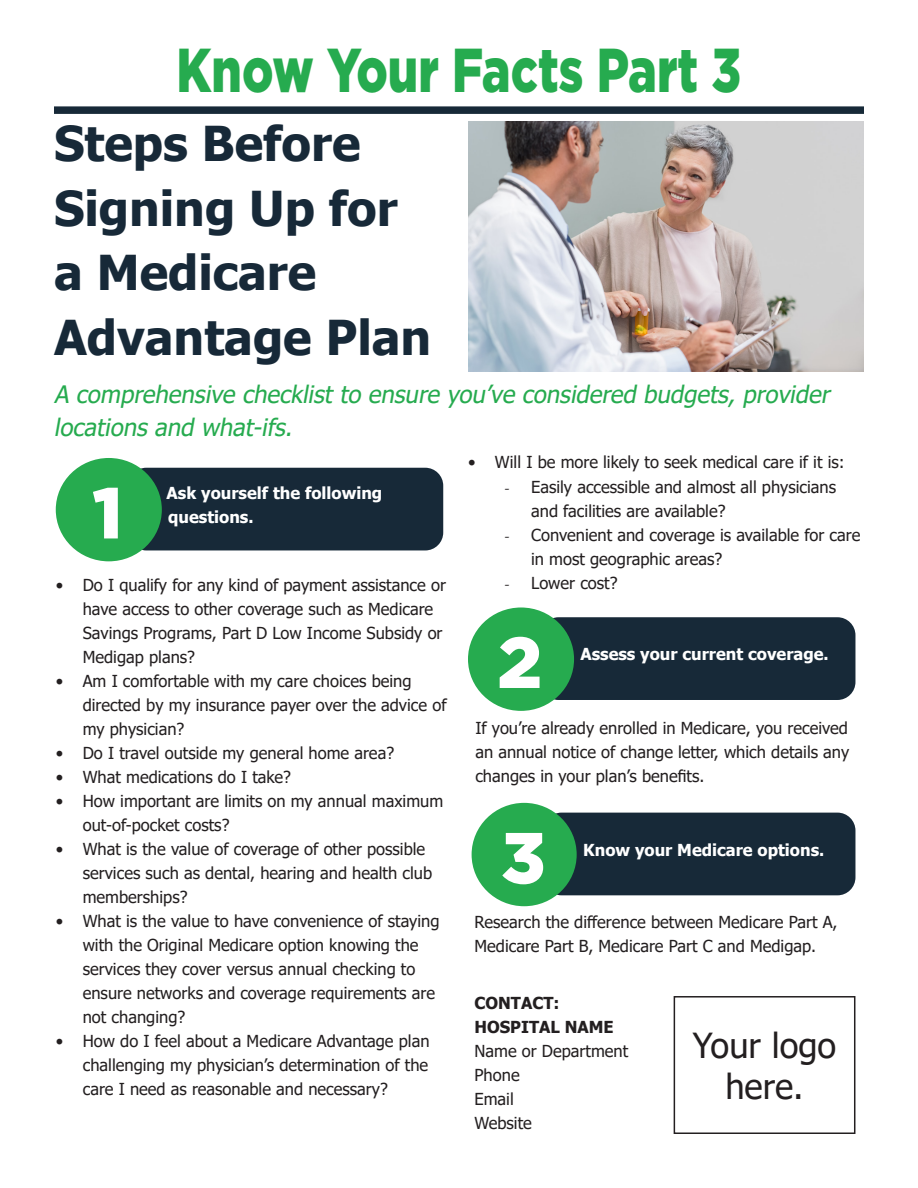
<style>
.page{position:relative;width:918px;height:1188px;background:#fff}
.page>*{position:absolute;margin:0;border:0;box-sizing:border-box;transform-origin:0 0}
.t1{font:900 72px "Gotham";color:#fff}
.t2{font:900 61.95px "Gotham";color:#26ab4f;scale:.78 1}
.t3{font:700 48px/64.5px "Tahoma";color:#172938}
.t4{font:34.5px/41.4px "Tahoma";color:#231f20;text-align:center}
.t5{font:italic 24px/33px "Tahoma";color:#26ab4f}
.t6{font:16.5px/24px "Tahoma";color:#231f20}
.t7{font:700 16.5px/24px "Tahoma";color:#fff}
.t8{font:700 16.5px/24px "Tahoma";color:#231f20}
.s1{font-family:"Minion Pro"}
</style>
<div class="page">
<div style="left:54px;top:106px;width:810px;height:8px;background:#172938"></div>
<img style="left:468px;top:122px;width:396px;height:250px">
<div style="left:128px;top:468px;width:315px;height:82px;background:#172938;border-radius:18px"></div>
<div style="left:56px;top:458px;width:106px;height:103px;background:#26ab4f;border-radius:50%"></div>
<div style="left:541px;top:617px;width:314px;height:83px;background:#172938;border-radius:18px"></div>
<div style="left:468px;top:608px;width:106px;height:103px;background:#26ab4f;border-radius:50%"></div>
<div style="left:544px;top:813px;width:311px;height:82px;background:#172938;border-radius:18px"></div>
<div style="left:472px;top:803px;width:105px;height:103px;background:#26ab4f;border-radius:50%"></div>
<div style="left:674px;top:996px;width:181px;height:138px;border:2px solid #231f20"></div>
<h2 class="t2" style="left:177px;top:28px;width:726px">Know Your Facts Part 3</h2>
<h3 class="t3" style="left:54px;top:113px;width:379px">Steps Before<br>Signing Up for a Medicare<br>Advantage Plan</h3>
<h3 class="t5" style="left:54px;top:379px;width:783px">A comprehensive checklistto ensure you’ve considered budgets,provider locationsand what-ifs.</h3>
<p class="t6" style="left:468px;top:451px;width:378px">• Will I be more likely to seek medical care if it is:</p>
<h1 class="t1" style="left:92px;top:463px;width:32px">1</h1>
<p class="t7" style="left:167px;top:481px;width:217px">Ask yourself the following questions.</p>
<p class="t6" style="left:531px;top:476px;width:306px;text-indent:-27px"><span class="s1">-</span> Easily accessible and almost all physicians and facilities are available?</p>
<p class="t6" style="left:531px;top:524px;width:331px;text-indent:-27px"><span class="s1">-</span> Convenient and coverage is available for care in most geographic areas?</p>
<p class="t6" style="left:56px;top:573px;width:392px">• Do I qualify for any kind of payment assistance or</p>
<p class="t6" style="left:504px;top:572px;width:115px"><span class="s1">-</span> Lower cost?</p>
<p class="t6" style="left:83px;top:597px;width:361px">have access to other coverage such as Medicare<br>Savings Programs, Part D Low Income Subsidy or<br>Medigap plans?</p>
<p class="t6" style="left:83px;top:669px;width:365px;text-indent:-27px">• Am I comfortable with my care choices being directed by my insurance payer over the advice of my physician?</p>
<p class="t6" style="left:56px;top:741px;width:340px">• Do I travel outside my general home area?</p>
<p class="t6" style="left:56px;top:766px;width:237px">• What medications do I take?</p>
<p class="t6" style="left:83px;top:790px;width:362px;text-indent:-27px">• How important are limits on my annual maximum out-of-pocket costs?</p>
<p class="t6" style="left:83px;top:838px;width:351px;text-indent:-27px">• What is the value of coverage of other possible services such as dental, hearing and health club memberships?</p>
<p class="t6" style="left:83px;top:910px;width:358px;text-indent:-27px">• What is the value to have convenience of staying with the Original Medicare option knowing the services they cover versus annual checking to ensure networks and coverage requirements are not changing?</p>
<p class="t6" style="left:83px;top:1030px;width:348px;text-align:justify;text-indent:-27px">• How do I feel about a Medicare Advantage plan challenging my physician’s determination of the care I need as reasonable and necessary?</p>
<h1 class="t1" style="left:497px;top:613px;width:46px">2</h1>
<p class="t7" style="left:580px;top:643px;width:250px">Assess your current coverage.</p>
<p class="t6" style="left:475px;top:717px;width:375px;text-align:justify">If you’re already enrolled in Medicare, you received an annual notice of change letter, which details any changes in your plan’s benefits.</p>
<h1 class="t1" style="left:501px;top:808px;width:46px">3</h1>
<p class="t6" style="left:475px;top:911px;width:365px">Research the difference between Medicare Part A,<br>Medicare Part B, Medicare Part C and Medigap.</p>
<p class="t7" style="left:583px;top:838px;width:243px">Know your Medicare options.</p>
<p class="t8" style="left:475px;top:991px;width:141px">CONTACT:<br>HOSPITAL NAME</p>
<p class="t6" style="left:475px;top:1040px;width:155px">Name or Department<br>Phone<br>Email<br>Website</p>
<h3 class="t4" style="left:693px;top:1026px;width:145px">Your logo here.</h3>
</div>
